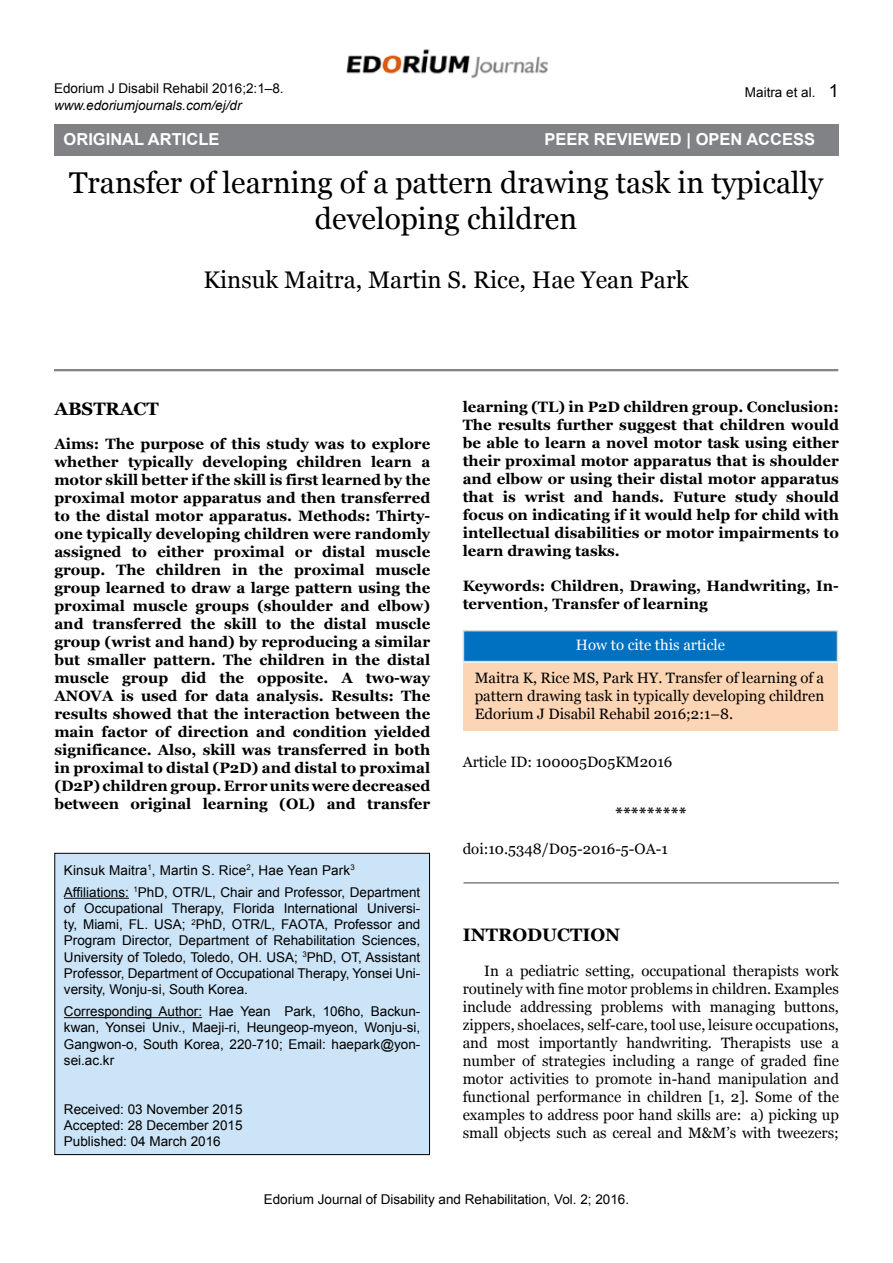
<style>
.page{position:relative;width:893px;height:1263px;background:#fff}
.page>*{position:absolute;margin:0;border:0;box-sizing:border-box;transform-origin:0 0}
.t1{font:30px/36px "Georgia";color:#000;text-align:center}
.t2{font:24px "Georgia";color:#000}
.t3{font:700 18px "Georgia";color:#000}
.t4{font:700 16.5px "Arial";color:#fff}
.t5{font:700 16.5px "Georgia";color:#000}
.t6{font:700 15px/18px "Georgia";color:#000;text-align:justify}
.t7{font:15px/18px "Georgia";color:#000;text-align:justify}
.t8{font:15px "Georgia";color:#fff}
.t9{font:13.5px/16.2px "Arial";color:#000;text-align:justify}
.t10{font:italic 13.5px "Arial";color:#000}
.s1{font-size:18px}
</style>
<div class="page">
<div style="left:54px;top:124px;width:784px;height:32px;background:#808285"></div>
<img style="left:346px;top:49px;width:202px;height:29px">
<hr style="left:54px;top:369px;width:784px;height:2px;background:#808285">
<div style="left:55px;top:853px;width:375px;height:301px;background:#cce4f7"></div>
<div style="left:54px;top:853px;width:376px;height:302px;border:1px solid #000"></div>
<hr style="left:64px;top:898px;width:65px;height:1px;background:#000">
<hr style="left:64px;top:1017px;width:138px;height:1px;background:#000">
<div style="left:463px;top:663px;width:375px;height:67px;background:#fcd5b5"></div>
<div style="left:463px;top:630px;width:375px;height:32px;background:#0070c0;border:2px solid #d9d9d9"></div>
<hr style="left:463px;top:882px;width:376px;height:2px;background:#808285">
<p class="t9" style="left:54px;top:81px;width:231px">Edorium J Disabil Rehabil 2016;2:1–8.</p>
<p class="t10" style="left:54px;top:96px;width:189px">www.edoriumjournals.com/ej/dr</p>
<p class="t9" style="left:745px;top:84px;width:96px">Maitra et al. <span class="s1">1</span></p>
<p class="t4" style="left:64px;top:128px;width:157px">ORIGINAL ARTICLE</p>
<p class="t4" style="left:544px;top:128px;width:176px">PEER REVIEWED | OPEN</p>
<p class="t4" style="left:746px;top:128px;width:13px">ACCE</p>
<p class="t4" style="left:793px;top:128px;width:24px">SS</p>
<h1 class="t1" style="left:69px;top:166px;width:755px">Transfer of learning of a pattern drawing task in typically developing children</h1>
<h2 class="t2" style="left:203px;top:265px;width:487px">Kinsuk Maitra, Martin S. Rice, Hae Yean Park</h2>
<p class="t3" style="left:54px;top:397px;width:106px">Abstract</p>
<p class="t6" style="left:54px;top:435px;width:377px">Aims: The purpose of this study was to explore whether typically developing children learn a motor skill better if the skill is first learned by the proximal motor apparatus and then transferred to the distal motor apparatus. Methods: Thirty&shy;one typically developing children were randomly assigned to either proximal or distal muscle group. The children in the proximal muscle group learned to draw a large pattern using the proximal muscle groups (shoulder and elbow) and transferred the skill to the distal muscle group (wrist and hand) by reproducing a similar but smaller pattern. The children in the distal muscle group did the opposite. A two-way ANOVA is used for data analysis. Results: The results showed that the interaction between the main factor of direction and condition yielded significance. Also, skill was transferred in both in proximal to distal (P2D) and distal to proximal (D2P) children group. Error units were decreased between original learning (OL) and transfer</p>
<p class="t9" style="left:64px;top:859px;width:358px;line-height:22.2px">Kinsuk Maitra<sup>1</sup>, Martin S. Rice<sup>2</sup>, Hae Yean Park<sup>3<br></sup>Affiliations: <sup>1</sup>PhD, OTR/L, Chair and Professor, Department</p>
<p class="t9" style="left:64px;top:900px;width:358px">of Occupational Therapy, Florida International Universi&shy;ty, Miami, FL. USA; <sup>2</sup>PhD, OTR/L, FAOTA, Professor and Program Director, Department of Rehabilitation Sciences, University of Toledo, Toledo, OH. USA; <sup>3</sup>PhD, OT, Assistant Professor, Department of Occupational Therapy, Yonsei Uni&shy;versity, Wonju-si, South Korea.</p>
<p class="t9" style="left:64px;top:1003px;width:358px">Corresponding Author: Hae Yean Park, 106ho, Backun&shy;kwan, Yonsei Univ., Maeji-ri, Heungeop-myeon, Wonju-si, Gangwon-o, South Korea, 220-710; Email: haepark@yon&shy;sei.ac.kr</p>
<p class="t9" style="left:64px;top:1101px;width:180px">Received: 03 November 2015<br>Accepted: 28 December 2015<br>Published: 04 March 2016</p>
<p class="t6" style="left:463px;top:398px;width:378px">learning (TL) in P2D children group. Conclusion:<br>The results further suggest that children would be able to learn a novel motor task using either their proximal motor apparatus that is shoulder and elbow or using their distal motor apparatus that is wrist and hands. Future study should focus on indicating if it would help for child with intellectual disabilities or motor impairments to learn drawing tasks.</p>
<p class="t6" style="left:463px;top:577px;width:378px">Keywords: Children, Drawing, Handwriting, In&shy;tervention, Transfer of learning</p>
<p class="t8" style="left:576px;top:636px;width:151px">How to cite this article</p>
<p class="t7" style="left:475px;top:669px;width:351px">Maitra K, Rice MS, Park HY. Transfer of learning of a pattern drawing task in typically developing children Edorium J Disabil Rehabil 2016;2:1–8.</p>
<p class="t7" style="left:463px;top:753px;width:211px">Article ID: 100005D05KM2016</p>
<p class="t5" style="left:615px;top:803px;width:73px">*********</p>
<p class="t7" style="left:463px;top:840px;width:207px">doi:10.5348/D05-2016-5-OA-1</p>
<p class="t3" style="left:463px;top:924px;width:134px">Introduction</p>
<p class="t7" style="left:463px;top:962px;width:378px;text-indent:22px">In a pediatric setting, occupational therapists work routinely with fine motor problems in children. Examples include addressing problems with managing buttons, zippers, shoelaces, self-care, tool use, leisure occupations, and most importantly handwriting. Therapists use a number of strategies including a range of graded fine motor activities to promote in-hand manipulation and functional performance in children [1, 2]. Some of the examples to address poor hand skills are: a) picking up small objects such as cereal and M&amp;M’s with tweezers;</p>
<p class="t9" style="left:264px;top:1191px;width:367px">Edorium Journal of Disability and Rehabilitation, Vol. 2; 2016.</p>
</div>
